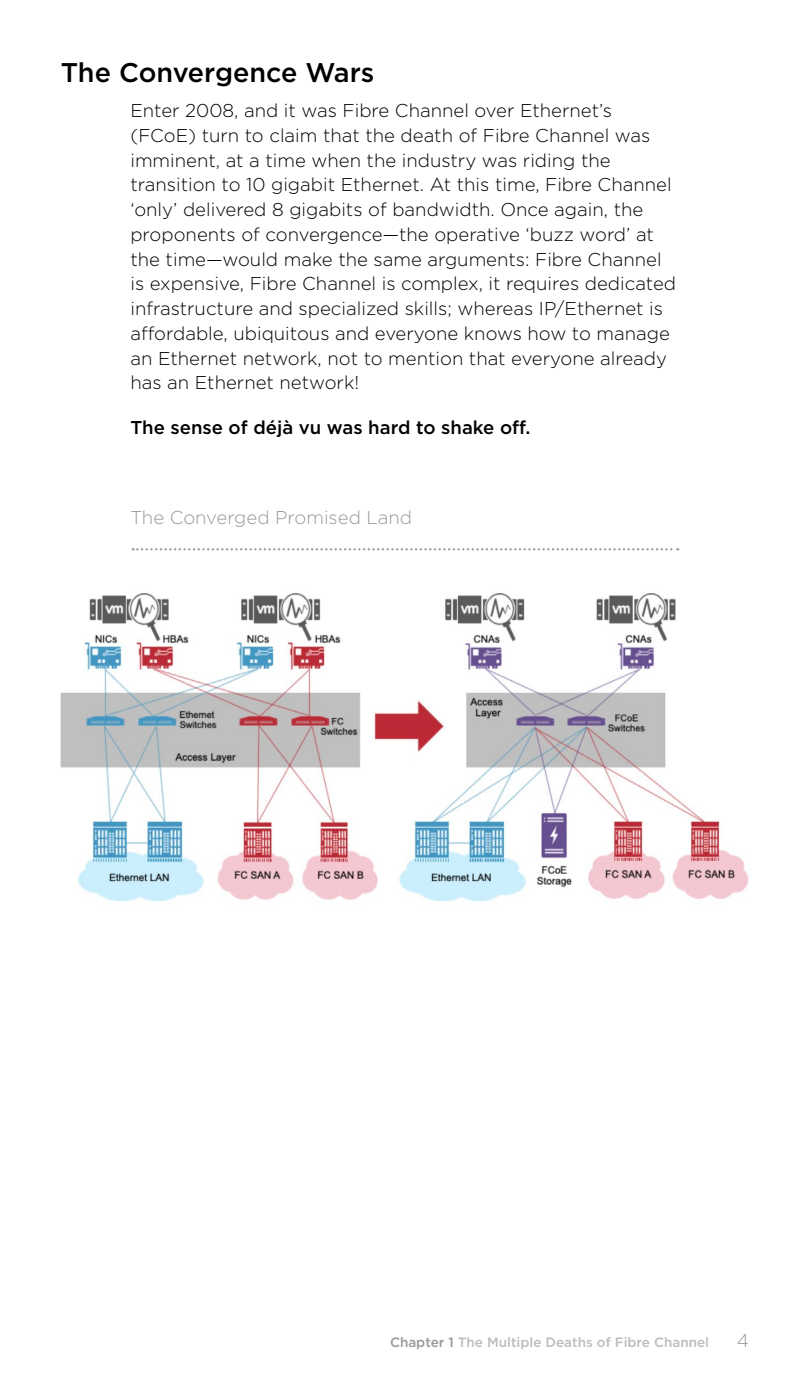
<style>
.page{position:relative;width:810px;height:1377px;background:#fff}
.page>*{position:absolute;margin:0;border:0;box-sizing:border-box;transform-origin:0 0}
.t1{font:500 27px "Gotham";color:#000}
.t2{font:300 18.45px/24.8px "Gotham";color:#000}
.t3{font:500 18.45px "Gotham";color:#000}
.t4{font:300 18.45px "Gotham";color:#97999b}
.t5{font:500 13.5px "Gotham";color:#bbbcbc}
.s1{color:#97999b}
</style>
<div class="page">
<img style="left:61px;top:593px;width:688px;height:309px">
<svg style="left:133px;top:548px;width:545px;height:2px"></svg>
<h1 class="t1" style="left:61px;top:55px;width:315px">The Convergence Wars</h1>
<p class="t2" style="left:130px;top:98px;width:547px">Enter 2008, and it was Fibre Channel over Ethernet’s (FCoE) turn to claim that the death of Fibre Channel was imminent, at a time when the industry was riding the transition to 10 gigabit Ethernet. At this time, Fibre Channel ‘only’ delivered 8 gigabits of bandwidth. Once again, the proponents of convergence—the operative ‘buzz word’ at the time—would make the same arguments: Fibre Channel is expensive, Fibre Channel is complex, it requires dedicated infrastructure and specialized skills; whereas IP/Ethernet is affordable, ubiquitous and everyone knows how to manage an Ethernet network, not to mention that everyone already has an Ethernet network!</p>
<p class="t3" style="left:130px;top:416px;width:401px">The sense of déjà vu was hard to shake off.</p>
<p class="t4" style="left:130px;top:506px;width:283px">The Converged Promised Land</p>
<p class="t5" style="left:390px;top:1333px;width:321px"><span class="s1">Chapter 1</span> The Multiple Deaths of Fibre Channel</p>
<p class="t4" style="left:737px;top:1329px;width:14px">4</p>
</div>
